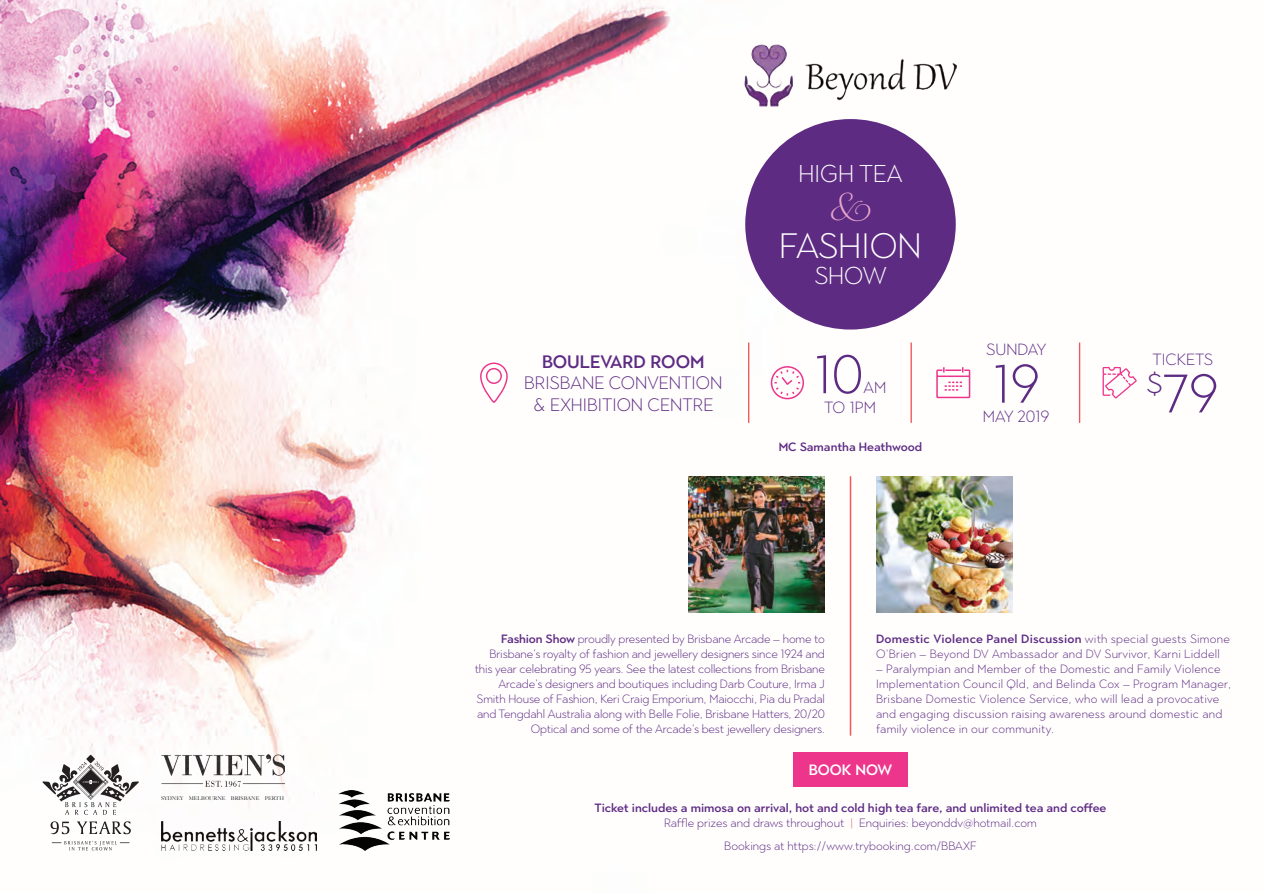
<style>
.page{position:relative;width:1263px;height:893px;background:#fff}
.page>*{position:absolute;margin:0;border:0;box-sizing:border-box;transform-origin:0 0}
.t1{font:300 54px "Town 10 Display";color:#5e2b83}
.t2{font:300 35.25px "Town 10 Display";color:#fff}
.t3{font:35.25px "Aphrodite Slim Pro";color:#e7a8cb}
.t4{font:300 24.3px "Town 10 Display";color:#fff}
.t5{font:300 18px/21.6px "Town 10 Display";color:#5e2b83;text-align:center}
.t6{font:500 18px "Town 10 Display";color:#5e2b83}
.t7{font:300 16.2px/19.5px "Town 10 Display";color:#5e2b83}
.t8{font:500 15px "Town 10 Display";color:#fff}
.t9{font:300 12px/15px "Town 80 Text";letter-spacing:-.01em;color:#5e2b83;text-align:right}
.t10{font:300 12px/15px "Town 80 Text";letter-spacing:.02em;color:#5e2b83}
.t11{font:500 12px/15px "Town 80 Text";color:#5e2b83;text-align:center}
.t12{font:500 5.1px "Big Caslon";color:#313232}
.s1{font-weight:500}
.s2{font-weight:300}
.s3{font-weight:300;color:#f05755}
</style>
<div class="page">
<img style="left:0;top:0;width:1119px;height:851px">
<img style="left:744px;top:43px;width:213px;height:64px">
<svg style="left:935px;top:366px;width:36px;height:33px"></svg>
<div style="left:771px;top:366px;width:33px;height:33px;border:2px solid #ec358b;border-radius:50%"></div>
<svg style="left:773px;top:368px;width:29px;height:29px"></svg>
<svg style="left:1102px;top:367px;width:35px;height:31px"></svg>
<hr style="left:910px;top:342px;width:2px;height:81px;background:#f05755">
<hr style="left:748px;top:342px;width:1px;height:81px;background:#f05755">
<hr style="left:850px;top:476px;width:1px;height:260px;background:#f05755">
<hr style="left:1079px;top:342px;width:1px;height:81px;background:#f05755">
<img style="left:876px;top:476px;width:136px;height:136px">
<img style="left:689px;top:476px;width:136px;height:136px">
<svg style="left:51px;top:821px;width:18px;height:13px"></svg>
<svg style="left:77px;top:821px;width:54px;height:13px"></svg>
<svg style="left:52px;top:841px;width:78px;height:9px"></svg>
<svg style="left:43px;top:755px;width:96px;height:60px"></svg>
<div style="left:745px;top:119px;width:211px;height:211px;background:#5e2b83;border-radius:50%"></div>
<svg style="left:479px;top:362px;width:29px;height:42px"></svg>
<div style="left:793px;top:753px;width:115px;height:34px;background:#ec358b"></div>
<img style="left:161px;top:755px;width:123px;height:32px">
<img style="left:161px;top:822px;width:155px;height:28px">
<img style="left:338px;top:790px;width:112px;height:60px">
<p class="t12" style="left:161px;top:794px;width:124px">SYDNEY MELBOURNE BRISBANE PERTH</p>
<h3 class="t6" style="left:542px;top:351px;width:164px">BOULEVARD ROOM</h3>
<h3 class="t5" style="left:524px;top:373px;width:200px">BRISBANE CONVENTION &amp; EXHIBITION CENTRE</h3>
<h3 class="t4" style="left:798px;top:160px;width:105px">HIGH TEA</h3>
<h2 class="t3" style="left:830px;top:187px;width:42px">&amp;</h2>
<h2 class="t2" style="left:779px;top:225px;width:144px">FASHION</h2>
<h3 class="t4" style="left:814px;top:262px;width:74px">SHOW</h3>
<h1 class="t1" style="left:814px;top:344px;width:51px">10</h1>
<h3 class="t7" style="left:824px;top:378px;width:64px;text-indent:39px">AM<br>TO 1PM</h3>
<p class="t11" style="left:779px;top:439px;width:145px">MC Samantha Heathwood</p>
<h3 class="t7" style="left:986px;top:340px;width:62px">SUNDAY</h3>
<h1 class="t1" style="left:992px;top:353px;width:49px">19</h1>
<h3 class="t7" style="left:983px;top:407px;width:68px">MAY 2019</h3>
<h3 class="t7" style="left:1152px;top:350px;width:62px">TICKETS</h3>
<h1 class="t1" style="left:1146px;top:363px;width:74px"><sup>$</sup>79</h1>
<p class="t9" style="left:475px;top:631px;width:352px"><span class="s1">Fashion Show</span> proudly presented by Brisbane Arcade – home to Brisbane’s royalty of fashion and jewellery designers since 1924 and this year celebrating 95 years. See the latest collections from Brisbane Arcade’s designers and boutiques including Darb Couture, Irma J Smith House of Fashion, Keri Craig Emporium, Maiocchi, Pia du Pradal and Tengdahl Australia along with Belle Folie, Brisbane Hatters, 20/20<br>Optical and some of the Arcade’s best jewellery designers.</p>
<p class="t10" style="left:876px;top:631px;width:355px"><span class="s1">Domestic Violence Panel Discussion</span> with special guests Simone<br>O'Brien – Beyond DV Ambassador and DV Survivor, Karni Liddell</p>
<p class="t10" style="left:876px;top:661px;width:357px">– Paralympian and Member of the Domestic and Family Violence Implementation Council Qld, and Belinda Cox – Program Manager, Brisbane Domestic Violence Service, who will lead a provocative and engaging discussion raising awareness around domestic and family violence in our community.</p>
<p class="t8" style="left:809px;top:761px;width:85px">BOOK NOW</p>
<p class="t11" style="left:595px;top:800px;width:513px">Ticket includes a mimosa on arrival, hot and cold high tea fare, and unlimited tea and coffee<br><span class="s2">Raffle prizes and draws throughout</span> <span class="s3">|</span> <span class="s2">Enquiries: beyonddv@hotmail.com</span></p>
<p class="t9" style="left:724px;top:839px;width:254px">Bookings at https://www.trybooking.com/BBAXF</p>
</div>
